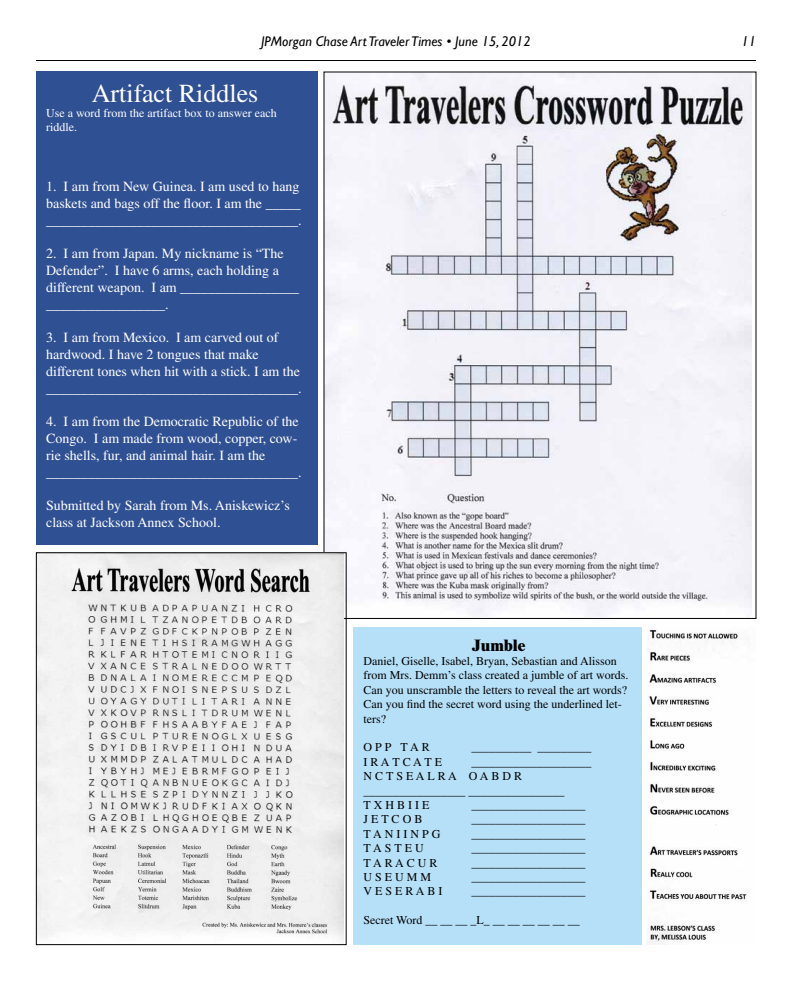
<style>
.page{position:relative;width:792px;height:981px;background:#fff}
.page>*{position:absolute;margin:0;border:0;box-sizing:border-box;transform-origin:0 0}
.t1{font:26px "Times";color:#fff}
.t2{font:800 16px "Times";color:#000}
.t3{font:14px/16.8px "Times";color:#fff}
.t4{font:italic 14px "Gill Sans";color:#000}
.t5{font:12px/14.4px "Times";color:#000}
.t6{font:12px/14.4px "Times";color:#fff}
</style>
<div class="page">
<div style="left:354px;top:627px;width:288px;height:317px;background:#b6e0f8"></div>
<hr style="left:36px;top:60px;width:720px;height:1px;background:#000">
<div style="left:36px;top:71px;width:281px;height:473px;background:#305094"></div>
<img style="left:326px;top:74px;width:426px;height:542px">
<img style="left:38px;top:554px;width:305px;height:389px">
<div style="left:36px;top:552px;width:311px;height:393px;border:1px solid #000"></div>
<img style="left:647px;top:629px;width:100px;height:316px">
<p class="t4" style="left:261px;top:33px;width:271px">JPMorgan Chase Art Traveler Times • June 15, 2012</p>
<p class="t4" style="left:741px;top:33px;width:16px">11</p>
<h1 class="t1" style="left:92px;top:79px;width:168px">Artifact Riddles</h1>
<p class="t6" style="left:46px;top:106px;width:232px">Use a word from the artifact box to answer each riddle.</p>
<p class="t3" style="left:46px;top:178px;width:257px">1. I am from New Guinea. I am used to hang baskets and bags off the floor. I am the _____ ____________________________________.</p>
<p class="t3" style="left:46px;top:245px;width:255px">2. I am from Japan. My nickname is “The Defender”. I have 6 arms, each holding a different weapon. I am _________________ _________________.</p>
<p class="t3" style="left:46px;top:329px;width:257px">3. I am from Mexico. I am carved out of hardwood. I have 2 tongues that make different tones when hit with a stick. I am the ____________________________________.</p>
<p class="t3" style="left:46px;top:413px;width:257px">4. I am from the Democratic Republic of the Congo. I am made from wood, copper, cow&shy;rie shells, fur, and animal hair. I am the ____________________________________.</p>
<p class="t3" style="left:46px;top:497px;width:245px">Submitted by Sarah from Ms. Aniskewicz’s class at Jackson Annex School.</p>
<p class="t2" style="left:472px;top:635px;width:55px">Jumble</p>
<p class="t5" style="left:364px;top:654px;width:266px">Daniel, Giselle, Isabel, Bryan, Sebastian and Alisson from Mrs. Demm’s class created a jumble of art words.<br>Can you unscramble the letters to reveal the art words?<br>Can you find the secret word using the underlined let&shy;ters?</p>
<p class="t5" style="left:364px;top:740px;width:68px">O P P T A R</p>
<p class="t5" style="left:472px;top:740px;width:121px">__________ _________</p>
<p class="t5" style="left:364px;top:755px;width:80px">I R A T C A T E</p>
<p class="t5" style="left:364px;top:755px;width:229px;text-indent:108px">____________________<br>N C T S E A L R A O A B D R _________________ ________________<br>T X H B I I E</p>
<p class="t5" style="left:472px;top:798px;width:115px">___________________</p>
<p class="t5" style="left:364px;top:812px;width:60px">J E T C O B</p>
<p class="t5" style="left:472px;top:812px;width:115px">___________________</p>
<p class="t5" style="left:364px;top:827px;width:78px">T A N I I N P G</p>
<p class="t5" style="left:472px;top:827px;width:115px">___________________</p>
<p class="t5" style="left:364px;top:841px;width:62px">T A S T E U</p>
<p class="t5" style="left:472px;top:841px;width:115px">___________________</p>
<p class="t5" style="left:364px;top:855px;width:76px">T A R A C U R</p>
<p class="t5" style="left:472px;top:855px;width:115px">___________________</p>
<p class="t5" style="left:364px;top:870px;width:69px">U S E U M M</p>
<p class="t5" style="left:472px;top:870px;width:115px">___________________</p>
<p class="t5" style="left:364px;top:884px;width:81px">V E S E R A B I</p>
<p class="t5" style="left:472px;top:884px;width:115px">___________________</p>
<p class="t5" style="left:364px;top:913px;width:218px">Secret Word __ __ __ _L_ __ __ __ __ __ __</p>
</div>
